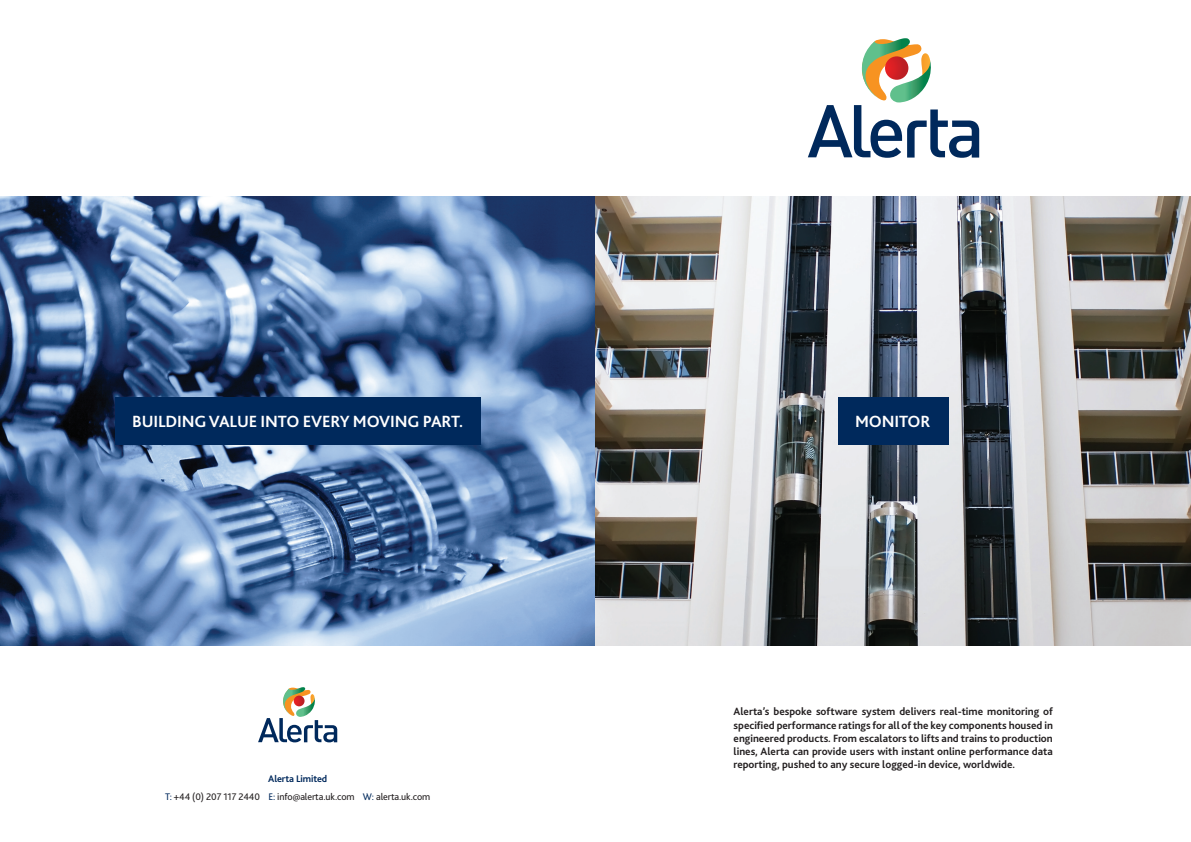
<style>
.page{position:relative;width:1191px;height:842px;background:#fff}
.page>*{position:absolute;margin:0;border:0;box-sizing:border-box;transform-origin:0 0}
.t1{font:700 17px "Bliss 2";letter-spacing:-.01em;color:#fff}
.t2{font:700 11px/13.2px "Bliss 2";color:#231f20;text-align:justify}
.t3{font:10px "Bliss 2";letter-spacing:-.01em;color:#231f20}
.t4{font:700 10px "Bliss 2";letter-spacing:-.01em;color:#00295c}
.s1{color:#00295c}
</style>
<div class="page">
<img style="left:0;top:197px;width:595px;height:449px">
<svg style="left:808px;top:38px;width:171px;height:120px"></svg>
<img style="left:595px;top:197px;width:596px;height:449px">
<svg style="left:258px;top:687px;width:79px;height:55px"></svg>
<div style="left:115px;top:398px;width:365px;height:47px;background:#00295c"></div>
<div style="left:838px;top:398px;width:110px;height:47px;background:#00295c"></div>
<p class="t1" style="left:132px;top:410px;width:332px">BUILDING VALUE INTO EVERY MOVING PART.</p>
<p class="t1" style="left:855px;top:410px;width:77px">MONITOR</p>
<p class="t4" style="left:268px;top:772px;width:61px">Alerta Limited</p>
<p class="t3" style="left:165px;top:790px;width:267px"><span class="s1">T:</span> +44 (0) 207 117 2440 <span class="s1">E:</span> info@alerta.uk.com <span class="s1">W:</span> alerta.uk.com</p>
<p class="t2" style="left:733px;top:705px;width:321px">Alerta’s bespoke software system delivers real-time monitoring of specified performance ratings for all of the key components housed in engineered products. From escalators to lifts and trains to production lines, Alerta can provide users with instant online performance data reporting, pushed to any secure logged-in device, worldwide.</p>
</div>
